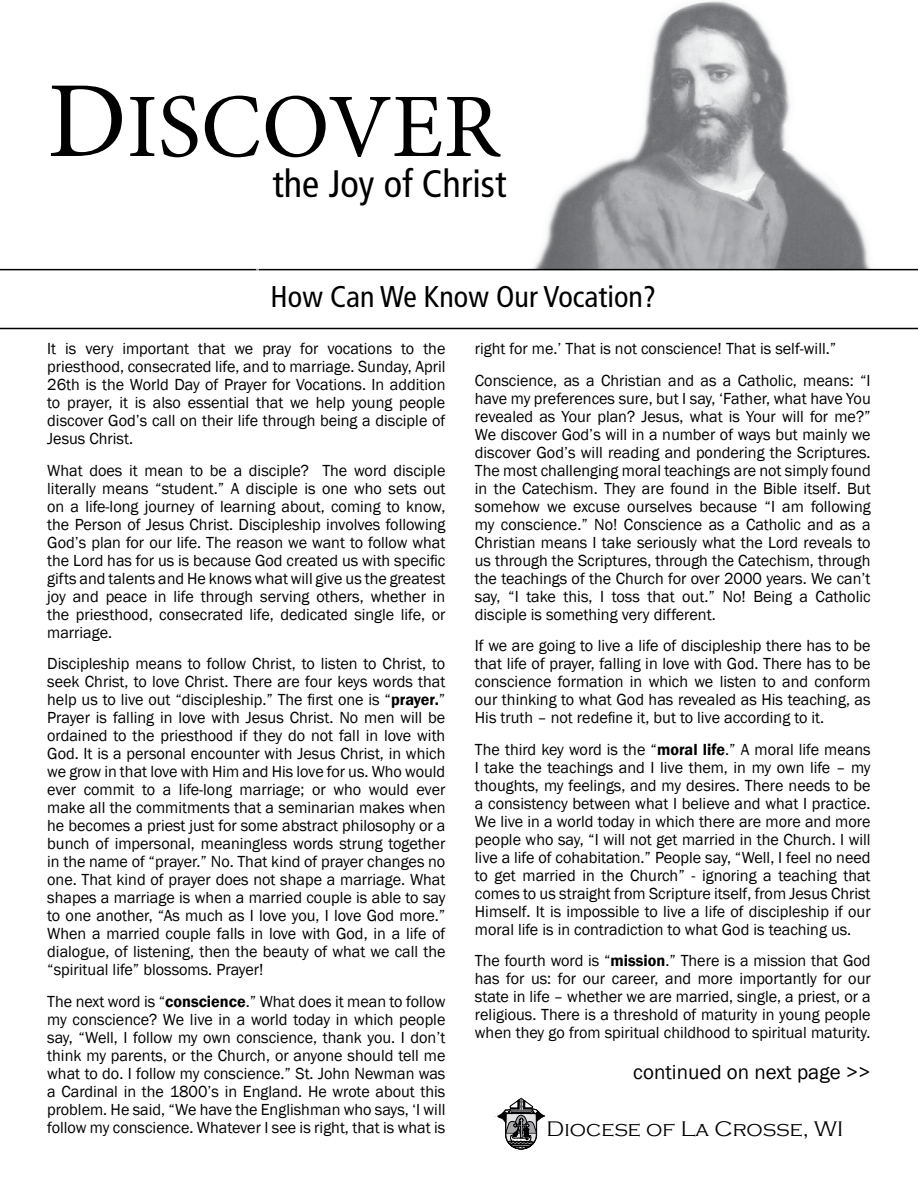
<style>
.page{position:relative;width:918px;height:1188px;background:#fff}
.page>*{position:absolute;margin:0;border:0;box-sizing:border-box;transform-origin:0 0}
.t1{font:90.75px "Minion Pro";color:#000}
.t2{font:condensed 38.25px "Frutiger";color:#000}
.t3{font:condensed 30px "Frutiger";color:#000}
.t4{font:300 21.75px "Copperplate Gothic";color:#000}
.t5{font:20.85px "Franklin Gothic";color:#000}
.t6{font:16.5px/18px "Franklin Gothic";color:#000;text-align:justify}
.s1{font-size:108.3px}
.s2{font-weight:600}
</style>
<div class="page">
<img style="left:503px;top:1px;width:415px;height:268px">
<svg style="left:0;top:269px;width:918px;height:60px"></svg>
<svg style="left:498px;top:1098px;width:47px;height:52px"></svg>
<svg style="left:47px;top:268px;width:335px;height:11px"></svg>
<h1 class="t1" style="left:47px;top:66px;width:454px"><span class="s1">D</span>ISCOVER</h1>
<h2 class="t2" style="left:272px;top:161px;width:235px">the Joy of Christ</h2>
<h3 class="t3" style="left:271px;top:279px;width:387px">How Can We Know Our Vocation?</h3>
<p class="t6" style="left:47px;top:340px;width:400px">It is very important that we pray for vocations to the priesthood, consecrated life, and to marriage. Sunday, April 26th is the World Day of Prayer for Vocations. In addition to prayer, it is also essential that we help young people discover God’s call on their life through being a disciple of Jesus Christ.</p>
<p class="t6" style="left:47px;top:462px;width:400px">What does it mean to be a disciple? The word disciple literally means “student.” A disciple is one who sets out on a life-long journey of learning about, coming to know, the Person of Jesus Christ. Discipleship involves following God’s plan for our life. The reason we want to follow what the Lord has for us is because God created us with specific gifts and talents and He knows what will give us the greatest joy and peace in life through serving others, whether in the priesthood, consecrated life, dedicated single life, or marriage.</p>
<p class="t6" style="left:47px;top:655px;width:400px">Discipleship means to follow Christ, to listen to Christ, to seek Christ, to love Christ. There are four keys words that help us to live out “discipleship.” The first one is “<span class="s2">prayer.</span>” Prayer is falling in love with Jesus Christ. No men will be ordained to the priesthood if they do not fall in love with God. It is a personal encounter with Jesus Christ, in which we grow in that love with Him and His love for us. Who would ever commit to a life-long marriage; or who would ever make all the commitments that a seminarian makes when he becomes a priest just for some abstract philosophy or a bunch of impersonal, meaningless words strung together in the name of “prayer.” No. That kind of prayer changes no one. That kind of prayer does not shape a marriage. What shapes a marriage is when a married couple is able to say to one another, “As much as I love you, I love God more.” When a married couple falls in love with God, in a life of dialogue, of listening, then the beauty of what we call the “spiritual life” blossoms. Prayer!</p>
<p class="t6" style="left:47px;top:993px;width:400px">The next word is “<span class="s2">conscience</span>.” What does it mean to follow my conscience? We live in a world today in which people say, “Well, I follow my own conscience, thank you. I don’t think my parents, or the Church, or anyone should tell me what to do. I follow my conscience.” St. John Newman was a Cardinal in the 1800’s in England. He wrote about this problem. He said, “We have the Englishman who says, ‘I will follow my conscience. Whatever I see is right, that is what is</p>
<p class="t6" style="left:475px;top:333px;width:397px;line-height:31.5px">right for me.’ That is not conscience! That is self-will.”<br>Conscience, as a Christian and as a Catholic, means: “I</p>
<p class="t6" style="left:475px;top:390px;width:397px">have my preferences sure, but I say, ‘Father, what have You revealed as Your plan? Jesus, what is Your will for me?” We discover God’s will in a number of ways but mainly we discover God’s will reading and pondering the Scriptures.<br>The most challenging moral teachings are not simply found in the Catechism. They are found in the Bible itself. But somehow we excuse ourselves because “I am following my conscience.” No! Conscience as a Catholic and as a Christian means I take seriously what the Lord reveals to us through the Scriptures, through the Catechism, through the teachings of the Church for over 2000 years. We can’t say, “I take this, I toss that out.” No! Being a Catholic disciple is something very different.</p>
<p class="t6" style="left:475px;top:637px;width:397px">If we are going to live a life of discipleship there has to be that life of prayer, falling in love with God. There has to be conscience formation in which we listen to and conform our thinking to what God has revealed as His teaching, as His truth – not redefine it, but to live according to it.</p>
<p class="t6" style="left:475px;top:741px;width:397px">The third key word is the “<span class="s2">moral life</span>.” A moral life means I take the teachings and I live them, in my own life – my thoughts, my feelings, and my desires. There needs to be a consistency between what I believe and what I practice.<br>We live in a world today in which there are more and more people who say, “I will not get married in the Church. I will live a life of cohabitation.” People say, “Well, I feel no need to get married in the Church” - ignoring a teaching that comes to us straight from Scripture itself, from Jesus Christ Himself. It is impossible to live a life of discipleship if our moral life is in contradiction to what God is teaching us.</p>
<p class="t6" style="left:475px;top:952px;width:397px">The fourth word is “<span class="s2">mission</span>.” There is a mission that God has for us: for our career, and more importantly for our state in life – whether we are married, single, a priest, or a religious. There is a threshold of maturity in young people when they go from spiritual childhood to spiritual maturity.</p>
<p class="t5" style="left:633px;top:1060px;width:239px">continued on next page &gt;&gt;</p>
<h3 class="t4" style="left:547px;top:1117px;width:298px">Diocese of La Crosse, WI</h3>
</div>
